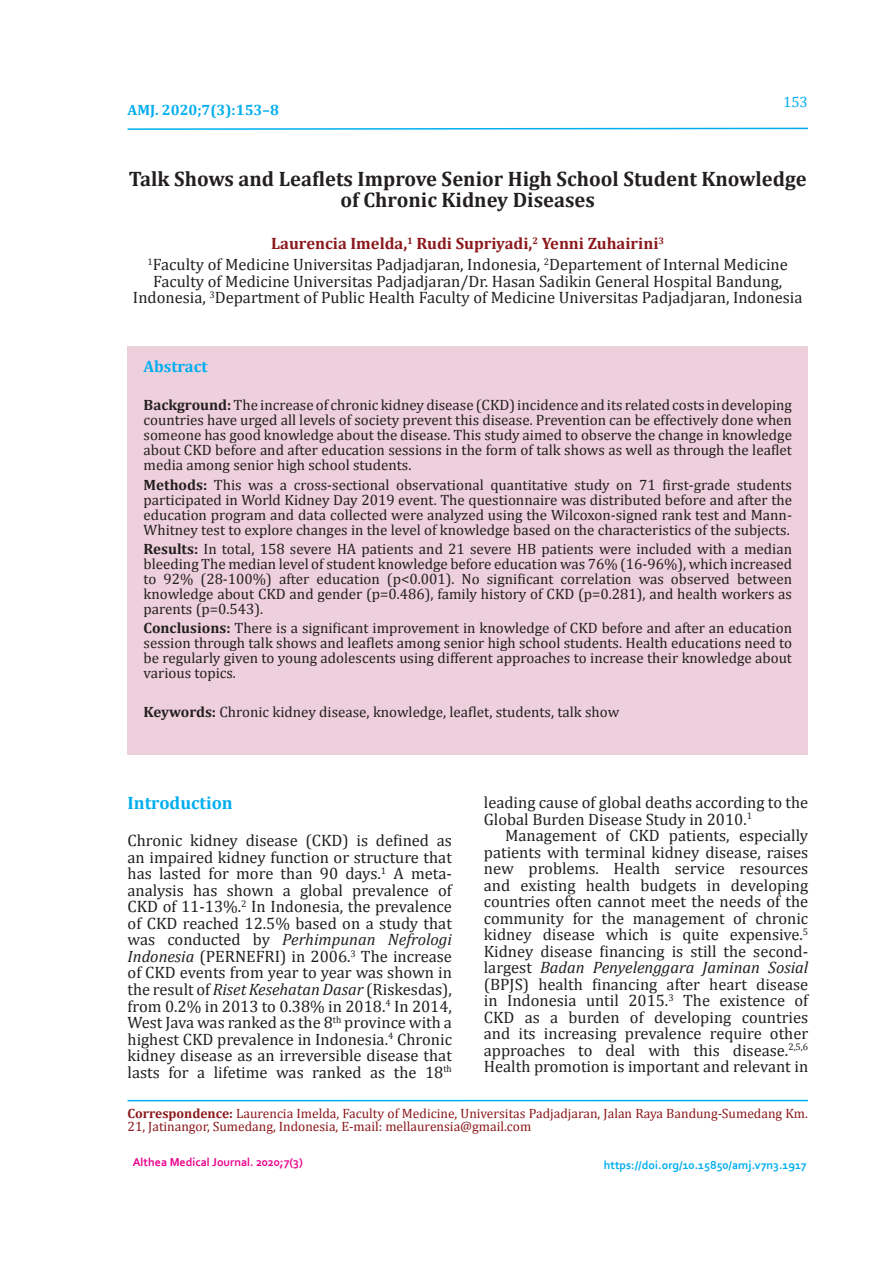
<style>
.page{position:relative;width:893px;height:1263px;background:#fff}
.page>*{position:absolute;margin:0;border:0;box-sizing:border-box;transform-origin:0 0}
.t1{font:700 21px/21px "Cambria";color:#231f20;text-align:center}
.t2{font:700 18px "Cambria";color:#00aeef}
.t3{font:16.5px/16.5px "Cambria";color:#231f20;text-align:center}
.t4{font:700 16.5px "Cambria";color:#00aeef}
.t5{font:15px/15px "Cambria";color:#231f20;text-align:justify}
.t6{font:700 15px "Cambria";color:#00aeef}
.t7{font:15px "Cambria";color:#00aeef}
.t8{font:13.5px/13.5px "Cambria";color:#8c181b}
.t9{font:700 12px "Corbel";color:#00aeef}
.t10{font:700 12px "Corbel";color:#ed028c}
.s1{font-weight:700;color:#8c181b}
.s2{font-weight:700}
.s3{font-style:italic}
</style>
<div class="page">
<svg style="left:127px;top:127px;width:681px;height:3px"></svg>
<div style="left:128px;top:346px;width:680px;height:409px;background:#eecfdc"></div>
<hr style="left:128px;top:1100px;width:680px;height:1px;background:#00aeef">
<p class="t6" style="left:128px;top:100px;width:153px">AMJ. 2020;7(3):153–8</p>
<p class="t7" style="left:783px;top:93px;width:26px">153</p>
<p class="t1" style="left:129px;top:168px;width:679px">Talk Shows and Leaflets Improve Senior High School Student Knowledge of Chronic Kidney Diseases</p>
<p class="t3" style="left:148px;top:233px;width:642px;line-height:21px"><span class="s1">Laurencia Imelda,</span><sup>1</sup> <span class="s1">Rudi Supriyadi,</span><sup>2</sup> <span class="s1">Yenni Zuhairini</span><sup>3<br></sup><sup>1</sup>Faculty of Medicine Universitas Padjadjaran, Indonesia, <sup>2</sup>Departement of Internal Medicine</p>
<p class="t3" style="left:133px;top:273px;width:671px">Faculty of Medicine Universitas Padjadjaran/Dr. Hasan Sadikin General Hospital Bandung,<br>Indonesia, <sup>3</sup>Department of Public Health Faculty of Medicine Universitas Padjadjaran, Indonesia</p>
<p class="t4" style="left:144px;top:354px;width:65px">Abstract</p>
<p class="t5" style="left:144px;top:398px;width:650px"><span class="s2">Background:</span> The increase of chronic kidney disease (CKD) incidence and its related costs in developing countries have urged all levels of society prevent this disease. Prevention can be effectively done when someone has good knowledge about the disease. This study aimed to observe the change in knowledge about CKD before and after education sessions in the form of talk shows as well as through the leaflet media among senior high school students.</p>
<p class="t5" style="left:144px;top:477px;width:650px"><span class="s2">Methods:</span> This was a cross-sectional observational quantitative study on 71 first-grade students participated in World Kidney Day 2019 event. The questionnaire was distributed before and after the education program and data collected were analyzed using the Wilcoxon-signed rank test and Mann-Whitney test to explore changes in the level of knowledge based on the characteristics of the subjects.</p>
<p class="t5" style="left:144px;top:541px;width:650px"><span class="s2">Results:</span> In total, 158 severe HA patients and 21 severe HB patients were included with a median bleeding The median level of student knowledge before education was 76% (16-96%), which increased to 92% (28-100%) after education (p&lt;0.001). No significant correlation was observed between knowledge about CKD and gender (p=0.486), family history of CKD (p=0.281), and health workers as parents (p=0.543).</p>
<p class="t5" style="left:144px;top:620px;width:650px"><span class="s2">Conclusions:</span> There is a significant improvement in knowledge of CKD before and after an education session through talk shows and leaflets among senior high school students. Health educations need to be regularly given to young adolescents using different approaches to increase their knowledge about various topics.</p>
<p class="t5" style="left:144px;top:704px;width:477px"><span class="s2">Keywords:</span> Chronic kidney disease, knowledge, leaflet, students, talk show</p>
<p class="t2" style="left:128px;top:790px;width:107px">Introduction</p>
<p class="t3" style="left:128px;top:832px;width:326px;text-align:justify">Chronic kidney disease (CKD) is defined as an impaired kidney function or structure that has lasted for more than 90 days.<sup>1</sup> A meta&shy;analysis has shown a global prevalence of CKD of 11-13%.<sup>2</sup> In Indonesia, the prevalence of CKD reached 12.5% based on a study that was conducted by <span class="s3">Perhimpunan Nefrologi Indonesia</span> (PERNEFRI) in 2006.<sup>3</sup> The increase of CKD events from year to year was shown in the result of <span class="s3">Riset Kesehatan Dasar</span> (Riskesdas), from 0.2% in 2013 to 0.38% in 2018.<sup>4</sup> In 2014, West Java was ranked as the 8<sup>th</sup> province with a highest CKD prevalence in Indonesia.<sup>4</sup> Chronic kidney disease as an irreversible disease that lasts for a lifetime was ranked as the 18<sup>th</sup></p>
<p class="t3" style="left:484px;top:794px;width:326px;text-align:left">leading cause of global deaths according to the<br>Global Burden Disease Study in 2010.<sup>1</sup></p>
<p class="t3" style="left:484px;top:827px;width:326px;text-align:justify;text-indent:21px">Management of CKD patients, especially patients with terminal kidney disease, raises new problems. Health service resources and existing health budgets in developing countries often cannot meet the needs of the community for the management of chronic kidney disease which is quite expensive.<sup>5<br></sup>Kidney disease financing is still the second&shy;largest <span class="s3">Badan Penyelenggara Jaminan Sosial </span>(BPJS) health financing after heart disease in Indonesia until 2015.<sup>3</sup> The existence of CKD as a burden of developing countries and its increasing prevalence require other approaches to deal with this disease.<sup>2,5,6<br></sup>Health promotion is important and relevant in</p>
<p class="t8" style="left:128px;top:1106px;width:682px"><span class="s2">Correspondence:</span> Laurencia Imelda, Faculty of Medicine, Universitas Padjadjaran, Jalan Raya Bandung-Sumedang Km.<br>21, Jatinangor, Sumedang, Indonesia, E-mail: mellaurensia@gmail.com</p>
<p class="t10" style="left:133px;top:1155px;width:172px">Althea Medical Journal. 2020;7(3)</p>
<p class="t9" style="left:604px;top:1157px;width:204px">https://doi.org/10.15850/amj.v7n3.1917</p>
</div>
